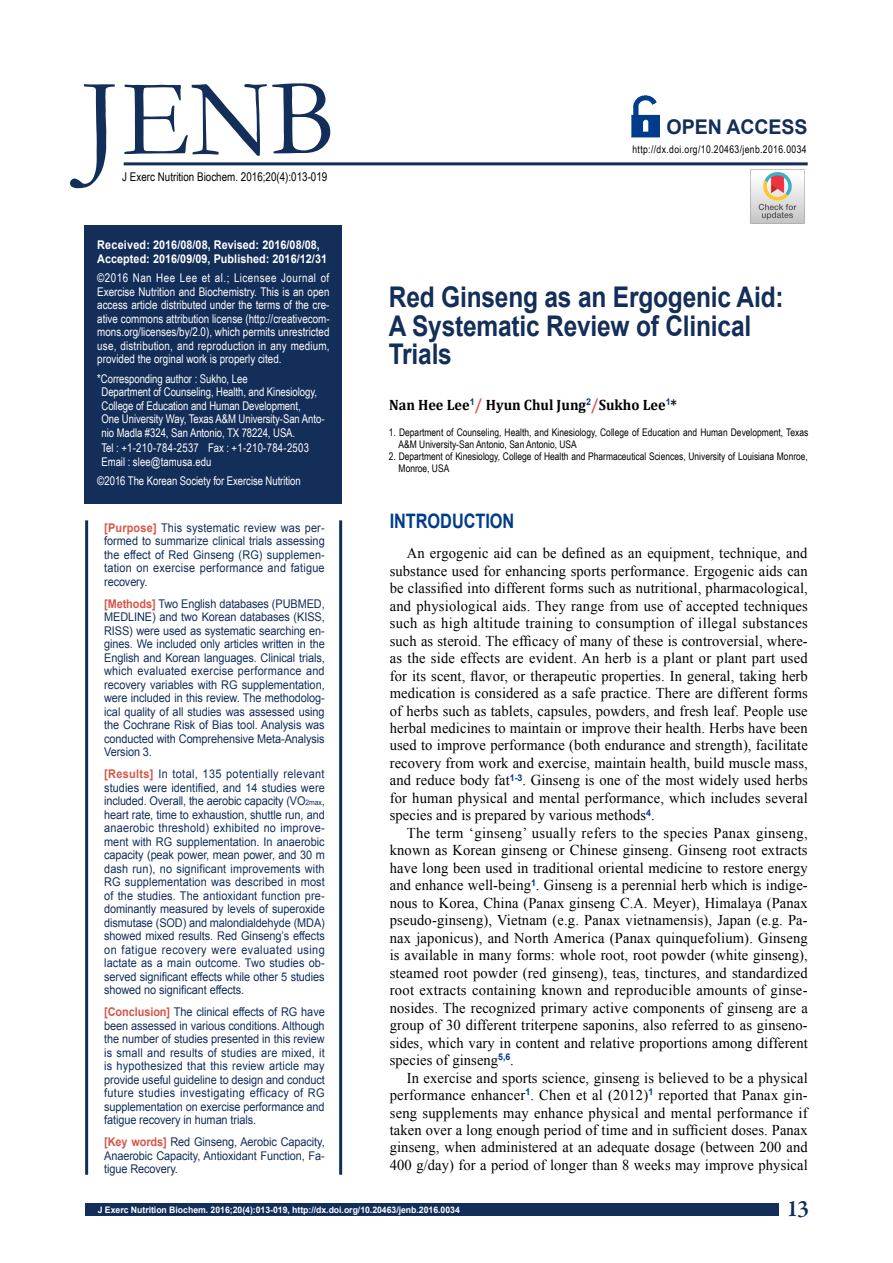
<style>
.page{position:relative;width:893px;height:1263px;background:#fff}
.page>*{position:absolute;margin:0;border:0;box-sizing:border-box;transform-origin:0 0}
.t1{font:700 28.5px/28.5px "Arial";letter-spacing:-.01em;color:#132e59;scale:.86 1}
.t2{font:600 24px "Garamond Premr Pro";color:#132e59}
.t3{font:700 20.25px "Arial";letter-spacing:-.005em;color:#132e59}
.t4{font:700 19.95px "Arial";letter-spacing:-.005em;color:#003c8c;scale:.82 1}
.t5{font:15px/17.4px "Times New Roman";letter-spacing:.005em;color:#000;text-align:justify}
.t6{font:700 15px "Cambria";color:#000;scale:.95 1}
.t7{font:12px/13.5px "Arial";letter-spacing:-.01em;color:#132e59;text-align:justify;scale:.91 1}
.t8{font:12px/13.5px "Arial Narrow";letter-spacing:-.005em;color:#fff}
.t9{font:700 12px/13.5px "Arial";letter-spacing:.005em;color:#fff;scale:.9 1}
.t10{font:12px "Arial Narrow";color:#000}
.t11{font:10.5px/12px "Arial Narrow";color:#000}
.t12{font:10.5px "Arial Narrow";letter-spacing:.035em;color:#000}
.t13{font:700 9px "Arial";letter-spacing:-.005em;color:#fff}
.s1{font-weight:700;color:#d4574a}
.s2{font-size:7.5px}
.s3{font-size:16.5px;color:#d4574a}
</style>
<div class="page">
<div style="left:85px;top:1203px;width:693px;height:13px;background:#132e59"></div>
<hr style="left:85px;top:520px;width:3px;height:655px;background:#132e59">
<hr style="left:339px;top:520px;width:3px;height:655px;background:#132e59">
<div style="left:85px;top:225px;width:257px;height:279px;background:#132e59"></div>
<img style="left:631px;top:95px;width:29px;height:43px">
<svg style="left:70px;top:84px;width:45px;height:104px"></svg>
<svg style="left:124px;top:83px;width:206px;height:73px"></svg>
<hr style="left:124px;top:162px;width:684px;height:3px;background:#132e59">
<img style="left:750px;top:169px;width:54px;height:54px">
<p class="t10" style="left:122px;top:168px;width:207px">J Exerc Nutrition Biochem. 2016;20(4):013-019</p>
<p class="t9" style="left:97px;top:239px;width:257px">Received: 2016/08/08, Revised: 2016/08/08,<br>Accepted: 2016/09/09, Published: 2016/12/31</p>
<p class="t8" style="left:97px;top:271px;width:234px;text-align:justify">©2016 Nan Hee Lee et al.; Licensee Journal of Exercise Nutrition and Biochemistry. This is an open access article distributed under the terms of the cre&shy;ative commons attribution license (http://creativecom&shy;mons.org/licenses/by/2.0), which permits unrestricted use, distribution, and reproduction in any medium, provided the orginal work is properly cited.</p>
<p class="t8" style="left:102px;top:371px;width:225px;text-indent:-4px">*Corresponding author : Sukho, Lee<br>Department of Counseling, Health, and Kinesiology, College of Education and Human Development,<br>One University Way, Texas A&amp;M University-San Anto&shy;nio Madla #324, San Antonio, TX 78224, USA.</p>
<p class="t8" style="left:102px;top:441px;width:209px">Tel : +1-210-784-2537 Fax : +1-210-784-2503<br>Email : slee@tamusa.edu</p>
<p class="t8" style="left:97px;top:474px;width:205px">©2016 The Korean Society for Exercise Nutrition</p>
<p class="t7" style="left:104px;top:521px;width:244px"><span class="s1">[Purpose]</span> This systematic review was per&shy;formed to summarize clinical trials assessing the effect of Red Ginseng (RG) supplemen&shy;tation on exercise performance and fatigue recovery.</p>
<p class="t7" style="left:104px;top:597px;width:244px"><span class="s1">[Methods]</span> Two English databases (PUBMED, MEDLINE) and two Korean databases (KISS, RISS) were used as systematic searching en&shy;gines. We included only articles written in the English and Korean languages. Clinical trials, which evaluated exercise performance and recovery variables with RG supplementation, were included in this review. The methodolog&shy;ical quality of all studies was assessed using the Cochrane Risk of Bias tool. Analysis was conducted with Comprehensive Meta-Analysis Version 3.</p>
<p class="t7" style="left:104px;top:767px;width:244px"><span class="s1">[Results]</span> In total, 135 potentially relevant studies were identified, and 14 studies were included. Overall, the aerobic capacity (VO<span class="s2">2max</span>, heart rate, time to exhaustion, shuttle run, and anaerobic threshold) exhibited no improve&shy;ment with RG supplementation. In anaerobic capacity (peak power, mean power, and 30 m dash run), no significant improvements with RG supplementation was described in most of the studies. The antioxidant function pre&shy;dominantly measured by levels of superoxide dismutase (SOD) and malondialdehyde (MDA) showed mixed results. Red Ginseng’s effects on fatigue recovery were evaluated using lactate as a main outcome. Two studies ob&shy;served significant effects while other 5 studies showed no significant effects.</p>
<p class="t7" style="left:104px;top:1005px;width:244px"><span class="s1">[Conclusion]</span> The clinical effects of RG have been assessed in various conditions. Although the number of studies presented in this review is small and results of studies are mixed, it is hypothesized that this review article may provide useful guideline to design and conduct future studies investigating efficacy of RG supplementation on exercise performance and fatigue recovery in human trials.</p>
<p class="t7" style="left:104px;top:1135px;width:244px"><span class="s1">[Key words]</span> Red Ginseng, Aerobic Capacity, Anaerobic Capacity, Antioxidant Function, Fa&shy;tigue Recovery.</p>
<h3 class="t3" style="left:666px;top:113px;width:143px">OPEN ACCESS</h3>
<p class="t12" style="left:632px;top:141px;width:176px">http://dx.doi.org/10.20463/jenb.2016.0034</p>
<h1 class="t1" style="left:389px;top:284px;width:461px">Red Ginseng as an Ergogenic Aid:<br>A Systematic Review of Clinical<br>Trials</h1>
<p class="t6" style="left:389px;top:394px;width:304px">Nan Hee Lee<sup>1</sup><span class="s3">/</span> Hyun Chul Jung<sup>2</sup><span class="s3">/</span>Sukho Lee<sup>1</sup>*</p>
<p class="t11" style="left:399px;top:426px;width:411px;text-indent:-10px">1. Department of Counseling, Health, and Kinesiology, College of Education and Human Development, Texas<br>A&amp;M University-San Antonio, San Antonio, USA</p>
<p class="t11" style="left:399px;top:450px;width:411px;text-indent:-10px">2. Department of Kinesiology, College of Health and Pharmaceutical Sciences, University of Louisiana Monroe,<br>Monroe, USA</p>
<h3 class="t4" style="left:390px;top:508px;width:153px">INTRODUCTION</h3>
<p class="t5" style="left:390px;top:544px;width:420px;text-indent:17px">An ergogenic aid can be defined as an equipment, technique, and substance used for enhancing sports performance. Ergogenic aids can be classified into different forms such as nutritional, pharmacological, and physiological aids. They range from use of accepted techniques such as high altitude training to consumption of illegal substances such as steroid. The efficacy of many of these is controversial, where&shy;as the side effects are evident. An herb is a plant or plant part used for its scent, flavor, or therapeutic properties. In general, taking herb medication is considered as a safe practice. There are different forms of herbs such as tablets, capsules, powders, and fresh leaf. People use herbal medicines to maintain or improve their health. Herbs have been used to improve performance (both endurance and strength), facilitate recovery from work and exercise, maintain health, build muscle mass, and reduce body fat<sup>1-3</sup>. Ginseng is one of the most widely used herbs for human physical and mental performance, which includes several species and is prepared by various methods<sup>4</sup>.</p>
<p class="t5" style="left:390px;top:824px;width:420px;text-indent:17px">The term ‘ginseng’ usually refers to the species Panax ginseng, known as Korean ginseng or Chinese ginseng. Ginseng root extracts have long been used in traditional oriental medicine to restore energy and enhance well-being<sup>1</sup>. Ginseng is a perennial herb which is indige&shy;nous to Korea, China (Panax ginseng C.A. Meyer), Himalaya (Panax pseudo-ginseng), Vietnam (e.g. Panax vietnamensis), Japan (e.g. Pa&shy;nax japonicus), and North America (Panax quinquefolium). Ginseng is available in many forms: whole root, root powder (white ginseng), steamed root powder (red ginseng), teas, tinctures, and standardized root extracts containing known and reproducible amounts of ginse&shy;nosides. The recognized primary active components of ginseng are a group of 30 different triterpene saponins, also referred to as ginseno&shy;sides, which vary in content and relative proportions among different species of ginseng<sup>5,6</sup>.</p>
<p class="t5" style="left:390px;top:1068px;width:419px;text-indent:17px">In exercise and sports science, ginseng is believed to be a physical performance enhancer<sup>1</sup>. Chen et al (2012)<sup>1</sup> reported that Panax gin&shy;seng supplements may enhance physical and mental performance if taken over a long enough period of time and in sufficient doses. Panax ginseng, when administered at an adequate dosage (between 200 and 400 g/day) for a period of longer than 8 weeks may improve physical</p>
<p class="t13" style="left:98px;top:1204px;width:364px">J Exerc Nutrition Biochem. 2016;20(4):013-019, http://dx.doi.org/10.20463/jenb.2016.0034</p>
<h2 class="t2" style="left:786px;top:1194px;width:24px">13</h2>
</div>
